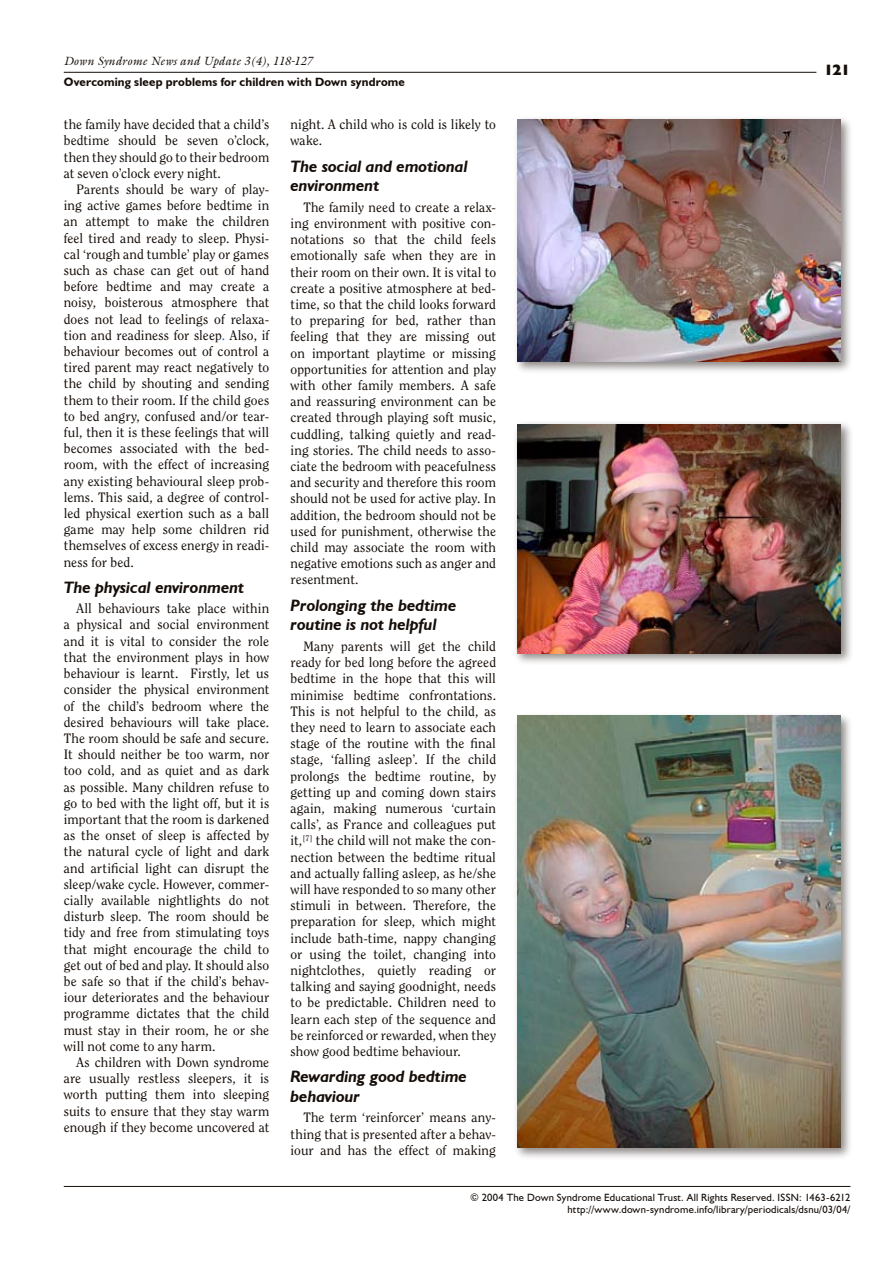
<style>
.page{position:relative;width:893px;height:1263px;background:#fff}
.page>*{position:absolute;margin:0;border:0;box-sizing:border-box;transform-origin:0 0}
.t1{font:italic 700 16.5px/19.8px "Humanist 521 BT";color:#150d08}
.t2{font:800 15px "Humanist 521 BT";color:#150d08}
.t3{font:13.5px/16.2px "Clearface";letter-spacing:.005em;color:#150d08;text-align:justify}
.t4{font:700 12px "Humanist 521 BT";letter-spacing:.015em;color:#150d08}
.t5{font:italic 12px "Galliard";letter-spacing:.01em;color:#150d08}
.t6{font:10.5px/12.6px "Humanist 521 BT";letter-spacing:.02em;color:#150d08;text-align:right}
.s1{color:#06f}
</style>
<div class="page">
<hr style="left:64px;top:72px;width:752px;height:1px;background:#150d08">
<hr style="left:64px;top:1186px;width:786px;height:1px;background:#150d08">
<div style="left:513px;top:711px;width:341px;height:449px;background:#150d08;opacity:.5"></div>
<img style="left:517px;top:716px;width:324px;height:432px">
<div style="left:513px;top:115px;width:339px;height:259px;background:#150d08;opacity:.5"></div>
<img style="left:517px;top:119px;width:323px;height:242px">
<div style="left:514px;top:421px;width:339px;height:244px;background:#150d08;opacity:.5"></div>
<img style="left:517px;top:424px;width:324px;height:229px">
<p class="t5" style="left:64px;top:53px;width:250px">Down Syndrome News and Update 3(4), 118-127</p>
<p class="t4" style="left:64px;top:74px;width:343px">Overcoming sleep problems for children with Down syndrome</p>
<p class="t3" style="left:64px;top:116px;width:207px">the family have decided that a child’s bedtime should be seven o’clock, then they should go to their bedroom at seven o’clock every night.</p>
<p class="t3" style="left:64px;top:181px;width:207px;text-indent:13px">Parents should be wary of play&shy;ing active games before bedtime in an attempt to make the children feel tired and ready to sleep. Physi&shy;cal ‘rough and tumble’ play or games such as chase can get out of hand before bedtime and may create a noisy, boisterous atmosphere that does not lead to feelings of relaxa&shy;tion and readiness for sleep<span class="s1">.</span> Also, if behaviour becomes out of control a tired parent may react negatively to the child by shouting and sending them to their room. If the child goes to bed angry, confused and/or tear&shy;ful, then it is these feelings that will becomes associated with the bed&shy;room, with the effect of increasing any existing behavioural sleep prob&shy;lems. This said, a degree of control&shy;led physical exertion such as a ball game may help some children rid themselves of excess energy in readi&shy;ness for bed.</p>
<p class="t1" style="left:64px;top:577px;width:182px">The physical environment</p>
<p class="t3" style="left:64px;top:600px;width:207px;text-indent:13px">All behaviours take place within a physical and social environment and it is vital to consider the role that the environment plays in how behaviour is learnt. Firstly, let us consider the physical environment of the child’s bedroom where the desired behaviours will take place.<br>The room should be safe and secure.<br>It should neither be too warm, nor too cold, and as quiet and as dark as possible. Many children refuse to go to bed with the light off, but it is important that the room is darkened as the onset of sleep is affected by the natural cycle of light and dark and artificial light can disrupt the sleep/wake cycle. However, commer&shy;cially available nightlights do not disturb sleep. The room should be tidy and free from stimulating toys that might encourage the child to get out of bed and play. It should also be safe so that if the child’s behav&shy;iour deteriorates and the behaviour programme dictates that the child must stay in their room, he or she will not come to any harm.</p>
<p class="t3" style="left:64px;top:1054px;width:207px;text-indent:13px">As children with Down syndrome are usually restless sleepers, it is worth putting them into sleeping suits to ensure that they stay warm enough if they become uncovered at</p>
<p class="t3" style="left:291px;top:116px;width:207px">night. A child who is cold is likely to wake.</p>
<p class="t1" style="left:291px;top:156px;width:179px">The social and emotional environment</p>
<p class="t3" style="left:291px;top:199px;width:207px;text-indent:13px">The family need to create a relax&shy;ing environment with positive con&shy;notations so that the child feels emotionally safe when they are in their room on their own. It is vital to create a positive atmosphere at bed&shy;time, so that the child looks forward to preparing for bed, rather than feeling that they are missing out on important playtime or missing opportunities for attention and play with other family members. A safe and reassuring environment can be created through playing soft music, cuddling, talking quietly and read&shy;ing stories. The child needs to asso&shy;ciate the bedroom with peacefulness and security and therefore this room should not be used for active play. In addition, the bedroom should not be used for punishment, otherwise the child may associate the room with negative emotions such as anger and resentment.</p>
<p class="t1" style="left:291px;top:595px;width:167px">Prolonging the bedtime routine is not helpful</p>
<p class="t3" style="left:291px;top:638px;width:207px;text-indent:13px">Many parents will get the child ready for bed long before the agreed bedtime in the hope that this will minimise bedtime confrontations.<br>This is not helpful to the child, as they need to learn to associate each stage of the routine with the final stage, ‘falling asleep’. If the child prolongs the bedtime routine, by getting up and coming down stairs again, making numerous ‘curtain calls’, as France and colleagues put it,<sup>[7]</sup> the child will not make the con&shy;nection between the bedtime ritual and actually falling asleep, as he/she will have responded to so many other stimuli in between. Therefore, the preparation for sleep, which might include bath-time, nappy changing or using the toilet, changing into nightclothes, quietly reading or talking and saying goodnight, needs to be predictable. Children need to learn each step of the sequence and be reinforced or rewarded, when they show good bedtime behaviour.</p>
<p class="t1" style="left:291px;top:1066px;width:178px">Rewarding good bedtime behaviour</p>
<p class="t3" style="left:291px;top:1109px;width:207px;text-indent:13px">The term ‘reinforcer’ means any&shy;thing that is presented after a behav&shy;iour and has the effect of making</p>
<p class="t2" style="left:824px;top:61px;width:28px">121</p>
<p class="t6" style="left:470px;top:1191px;width:382px">© 2004 The Down Syndrome Educational Trust. All Rights Reserved. ISSN: 1463-6212 http://www.down-syndrome.info/library/periodicals/dsnu/03/04/</p>
</div>
